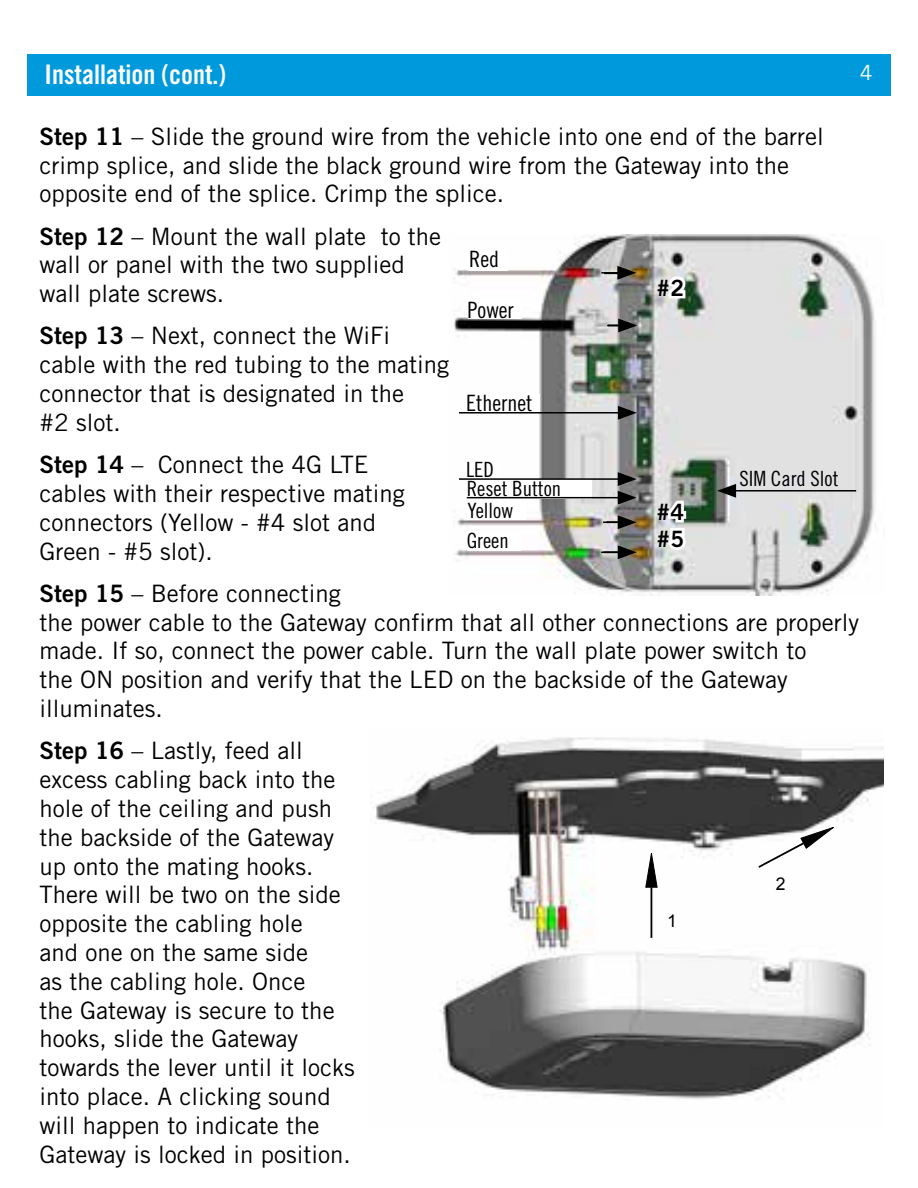
<style>
.page{position:relative;width:918px;height:1188px;background:#fff}
.page>*{position:absolute;margin:0;border:0;box-sizing:border-box;transform-origin:0 0}
.t1{font:27px "Trade Gothic Bold Cond Twenty";color:#fff}
.t2{font:24px/28.8px "Trade Gothic";color:#000}
.t3{font:22.5px "Trade Gothic Cond Eighteen";color:#000}
.t4{font:22.5px "Trade Gothic Bold Two";color:#000}
.t5{font:21px "Trade Gothic Cond Eighteen";color:#000}
.t6{font:21px "Trade Gothic";color:#fff}
.t7{font:17.7px "Arial";color:#000}
.t8{font:11.4px "Arial";color:#000}
.s1{font-family:"Trade Gothic Bold Two"}
</style>
<div class="page">
<div style="left:27px;top:54px;width:864px;height:41px;background:#009adc"></div>
<img style="left:373px;top:737px;width:511px;height:362px">
<svg style="left:646px;top:853px;width:11px;height:34px"></svg>
<svg style="left:756px;top:827px;width:77px;height:42px"></svg>
<hr style="left:651px;top:887px;width:1px;height:51px;background:#000">
<img style="left:453px;top:235px;width:423px;height:361px">
<div style="left:467px;top:532px;width:54px;height:19px;background:#fff"></div>
<div style="left:468px;top:502px;width:58px;height:18px;background:#fff"></div>
<div style="left:469px;top:249px;width:39px;height:22px;background:#fff"></div>
<div style="left:468px;top:300px;width:54px;height:19px;background:#fff"></div>
<svg style="left:603px;top:515px;width:34px;height:14px"></svg>
<hr style="left:731px;top:490px;width:125px;height:2px;background:#000">
<svg style="left:717px;top:484px;width:19px;height:14px"></svg>
<svg style="left:607px;top:319px;width:30px;height:13px"></svg>
<hr style="left:601px;top:272px;width:21px;height:2px;background:#000">
<svg style="left:617px;top:266px;width:19px;height:14px"></svg>
<svg style="left:601px;top:545px;width:36px;height:14px"></svg>
<div style="left:466px;top:394px;width:74px;height:19px;background:#fff"></div>
<hr style="left:459px;top:412px;width:164px;height:2px;background:#000">
<svg style="left:618px;top:406px;width:19px;height:14px"></svg>
<div style="left:467px;top:479px;width:125px;height:19px;background:#fff"></div>
<div style="left:466px;top:460px;width:34px;height:19px;background:#fff"></div>
<hr style="left:459px;top:478px;width:164px;height:2px;background:#000">
<hr style="left:467px;top:497px;width:156px;height:1px;background:#000">
<svg style="left:618px;top:472px;width:19px;height:33px"></svg>
<svg style="left:660px;top:273px;width:28px;height:28px"></svg>
<svg style="left:664px;top:488px;width:25px;height:65px"></svg>
<p class="t1" style="left:45px;top:57px;width:183px">Installation (cont.)</p>
<p class="t6" style="left:860px;top:59px;width:14px">4</p>
<p class="t2" style="left:39px;top:121px;width:786px"><span class="s1">Step 11</span> – Slide the ground wire from the vehicle into one end of the barrel crimp splice, and slide the black ground wire from the Gateway into the opposite end of the splice. Crimp the splice.</p>
<p class="t2" style="left:39px;top:221px;width:403px"><span class="s1">Step 12</span> – Mount the wall plate to the wall or panel with the two supplied wall plate screws.</p>
<p class="t2" style="left:39px;top:321px;width:411px"><span class="s1">Step 13</span> – Next, connect the WiFi cable with the red tubing to the mating connector that is designated in the<br>#2 slot.</p>
<p class="t2" style="left:39px;top:450px;width:367px"><span class="s1">Step 14</span> – Connect the 4G LTE cables with their respective mating connectors (Yellow - #4 slot and<br>Green - #5 slot).</p>
<p class="t2" style="left:39px;top:579px;width:821px"><span class="s1">Step 15</span> – Before connecting<br>the power cable to the Gateway confirm that all other connections are properly made. If so, connect the power cable. Turn the wall plate power switch to<br>the ON position and verify that the LED on the backside of the Gateway illuminates.</p>
<p class="t2" style="left:39px;top:736px;width:317px"><span class="s1">Step 16</span> – Lastly, feed all excess cabling back into the hole of the ceiling and push the backside of the Gateway up onto the mating hooks.<br>There will be two on the side opposite the cabling hole<br>and one on the same side<br>as the cabling hole. Once<br>the Gateway is secure to the hooks, slide the Gateway towards the lever until it locks into place. A clicking sound will happen to indicate the<br>Gateway is locked in position.</p>
<p class="t3" style="left:469px;top:245px;width:31px">Red</p>
<p class="t3" style="left:468px;top:297px;width:48px">Power</p>
<p class="t8" style="left:477px;top:256px;width:22px">Red</p>
<p class="t8" style="left:477px;top:303px;width:34px">Power</p>
<p class="t4" style="left:657px;top:274px;width:29px">#2</p>
<p class="t3" style="left:466px;top:390px;width:68px">Ethernet</p>
<p class="t5" style="left:466px;top:457px;width:29px">LED</p>
<p class="t5" style="left:739px;top:466px;width:101px">SIM Card Slot</p>
<p class="t5" style="left:467px;top:476px;width:96px">Reset Button</p>
<p class="t5" style="left:468px;top:498px;width:47px">Yellow</p>
<p class="t4" style="left:657px;top:498px;width:29px">#4</p>
<p class="t8" style="left:473px;top:503px;width:35px">Yellow</p>
<p class="t5" style="left:467px;top:529px;width:43px">Green</p>
<p class="t4" style="left:657px;top:525px;width:29px">#5</p>
<p class="t8" style="left:474px;top:535px;width:33px">Green</p>
<p class="t7" style="left:776px;top:872px;width:11px">2</p>
<p class="t7" style="left:667px;top:909px;width:11px">1</p>
</div>
